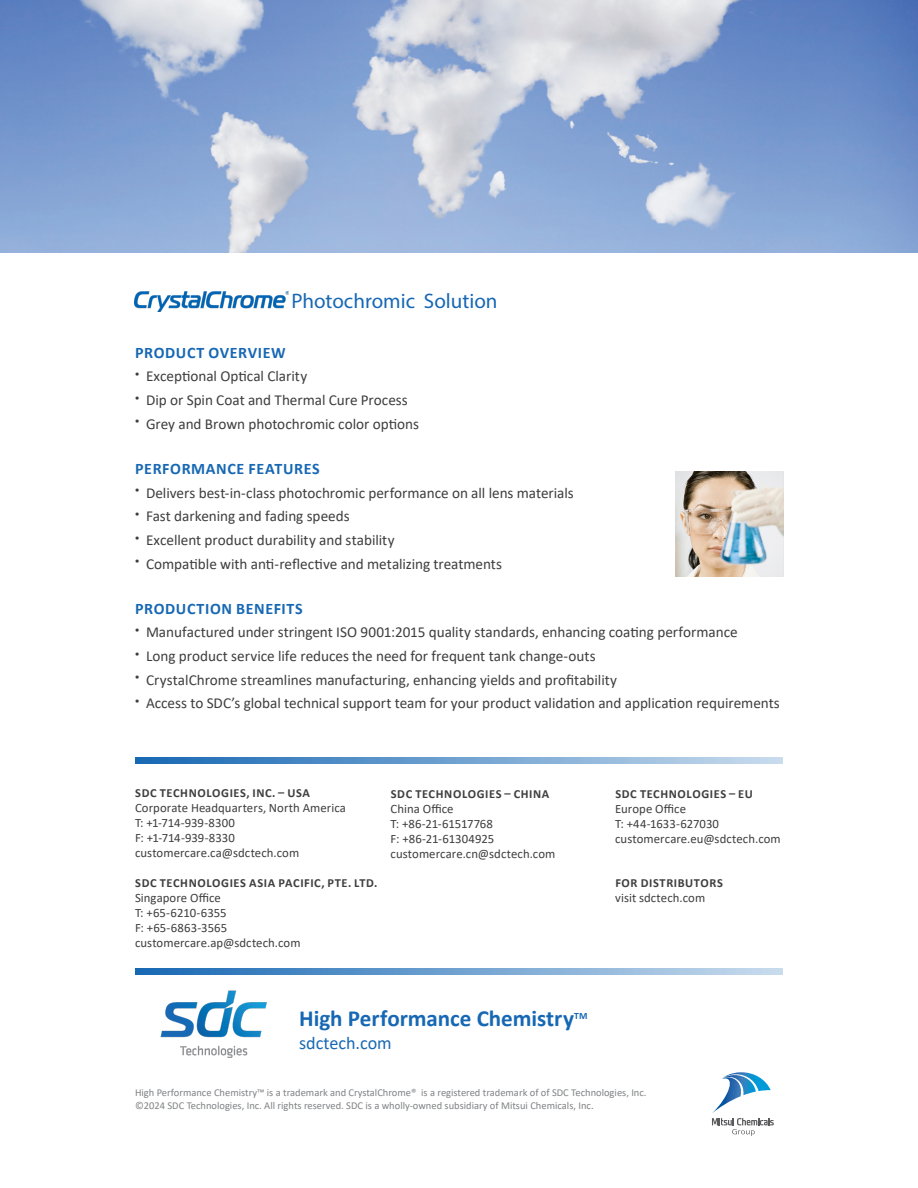
<style>
.page{position:relative;width:918px;height:1188px;background:#fff}
.page>*{position:absolute;margin:0;border:0;box-sizing:border-box;transform-origin:0 0}
.t1{font:700 23.1px "Calibri";letter-spacing:-.005em;color:#1768b4}
.t2{font:21px "Myriad Pro";color:#1768b4}
.t3{font:18.15px "Calibri";color:#1768b4}
.t4{font:700 16.05px "Calibri";letter-spacing:.035em;color:#1768b4}
.t5{font:15.15px "Calibri";color:#3e3e3f}
.t6{font:12.75px "Calibri";letter-spacing:.005em;color:#3e3e3f}
.t7{font:700 12.3px "Calibri";letter-spacing:.05em;color:#3e3e3f}
.t8{font:10.5px "Calibri";color:#808285}
.t9{font:700 9.6px "Calibri";color:#1768b4}
</style>
<div class="page">
<svg style="left:712px;top:1072px;width:62px;height:64px"></svg>
<svg style="left:135px;top:757px;width:648px;height:7px;background:#70a2d0"></svg>
<svg style="left:135px;top:968px;width:648px;height:7px;background:#70a2d0"></svg>
<img style="left:0;top:0;width:918px;height:252px">
<img style="left:675px;top:472px;width:108px;height:105px">
<img style="left:161px;top:990px;width:106px;height:67px">
<img style="left:134px;top:292px;width:154px;height:19px">
<p class="t2" style="left:291px;top:288px;width:208px">Photochromic Solution</p>
<p class="t4" style="left:135px;top:341px;width:152px">PRODUCT OVERVIEW</p>
<p class="t5" style="left:135px;top:366px;width:174px"><sup>•</sup> Exceptional Optical Clarity</p>
<p class="t5" style="left:135px;top:389px;width:274px"><sup>•</sup> Dip or Spin Coat and Thermal Cure Process</p>
<p class="t5" style="left:135px;top:413px;width:286px"><sup>•</sup> Grey and Brown photochromic color options</p>
<p class="t4" style="left:135px;top:457px;width:186px">PERFORMANCE FEATURES</p>
<p class="t5" style="left:135px;top:482px;width:440px"><sup>•</sup> Delivers best-in-class photochromic performance on all lens materials</p>
<p class="t5" style="left:135px;top:506px;width:216px"><sup>•</sup> Fast darkening and fading speeds</p>
<p class="t5" style="left:135px;top:529px;width:261px"><sup>•</sup> Excellent product durability and stability</p>
<p class="t5" style="left:135px;top:553px;width:369px"><sup>•</sup> Compatible with anti-reflective and metalizing treatments</p>
<p class="t4" style="left:135px;top:597px;width:169px">PRODUCTION BENEFITS</p>
<p class="t5" style="left:135px;top:622px;width:604px"><sup>•</sup> Manufactured under stringent ISO 9001:2015 quality standards, enhancing coating performance</p>
<p class="t5" style="left:135px;top:646px;width:462px"><sup>•</sup> Long product service life reduces the need for frequent tank change-outs</p>
<p class="t5" style="left:135px;top:669px;width:484px"><sup>•</sup> CrystalChrome streamlines manufacturing, enhancing yields and profitability</p>
<p class="t5" style="left:135px;top:693px;width:646px"><sup>•</sup> Access to SDC’s global technical support team for your product validation and application requirements</p>
<p class="t7" style="left:135px;top:785px;width:176px">SDC TECHNOLOGIES, INC. – USA</p>
<p class="t6" style="left:135px;top:799px;width:213px">Corporate Headquarters, North America</p>
<p class="t6" style="left:135px;top:814px;width:102px">T: +1-714-939-8300</p>
<p class="t6" style="left:135px;top:829px;width:101px">F: +1-714-939-8330</p>
<p class="t6" style="left:135px;top:844px;width:166px">customercare.ca@sdctech.com</p>
<p class="t7" style="left:135px;top:875px;width:244px">SDC TECHNOLOGIES ASIA PACIFIC, PTE. LTD.</p>
<p class="t6" style="left:135px;top:889px;width:87px">Singapore Office</p>
<p class="t6" style="left:135px;top:904px;width:93px">T: +65-6210-6355</p>
<p class="t6" style="left:135px;top:919px;width:94px">F: +65-6863-3565</p>
<p class="t6" style="left:135px;top:934px;width:167px">customercare.ap@sdctech.com</p>
<p class="t7" style="left:391px;top:785px;width:160px">SDC TECHNOLOGIES – CHINA</p>
<p class="t6" style="left:391px;top:800px;width:64px">China Office</p>
<p class="t6" style="left:391px;top:815px;width:104px">T: +86-21-61517768</p>
<p class="t6" style="left:391px;top:830px;width:105px">F: +86-21-61304925</p>
<p class="t6" style="left:391px;top:845px;width:166px">customercare.cn@sdctech.com</p>
<p class="t1" style="left:299px;top:1002px;width:276px">High Performance Chemistry</p>
<p class="t9" style="left:574px;top:1009px;width:15px">TM</p>
<p class="t3" style="left:299px;top:1030px;width:94px">sdctech.com</p>
<p class="t7" style="left:615px;top:785px;width:139px">SDC TECHNOLOGIES – EU</p>
<p class="t6" style="left:615px;top:800px;width:72px">Europe Office</p>
<p class="t6" style="left:615px;top:815px;width:105px">T: +44-1633-627030</p>
<p class="t6" style="left:615px;top:830px;width:167px">customercare.eu@sdctech.com</p>
<p class="t7" style="left:615px;top:875px;width:109px">FOR DISTRIBUTORS</p>
<p class="t6" style="left:615px;top:889px;width:92px">visit sdctech.com</p>
<p class="t8" style="left:135px;top:1085px;width:513px">High Performance Chemistry™ is a trademark and CrystalChrome® is a registered trademark of of SDC Technologies, Inc.</p>
<p class="t8" style="left:135px;top:1098px;width:460px">©2024 SDC Technologies, Inc. All rights reserved. SDC is a wholly-owned subsidiary of Mitsui Chemicals, Inc.</p>
</div>
